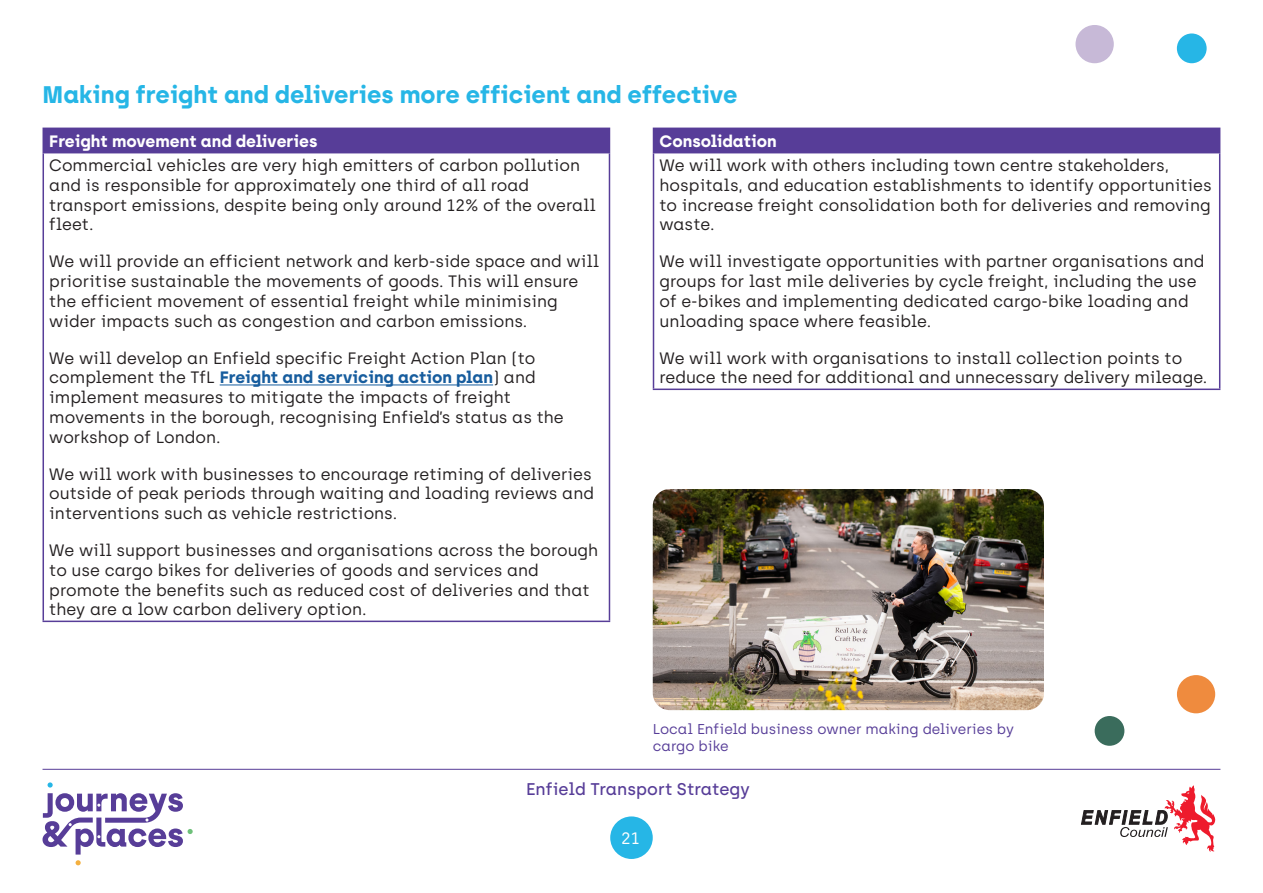
<style>
.page{position:relative;width:1263px;height:893px;background:#fff}
.page>*{position:absolute;margin:0;border:0;box-sizing:border-box;transform-origin:0 0}
.Heading_2{font:700 24px "Archia";color:#26b6e6}
.t1{font:500 16.95px "Archia";color:#573d98}
.body_copy{font:16.5px/19.8px "Archia";color:#231f20}
.body_copy-2{font:700 16.5px "Archia";color:#fff}
.t2{font:16.5px "Archia";color:#fff}
.pic_captions{font:14.25px/17.1px "Archia";color:#573d98}
.s1{font-weight:700;color:#175d9e}
</style>
<div class="page">
<div style="left:610px;top:816px;width:43px;height:43px;background:#26b6e6;border-radius:50%"></div>
<svg style="left:43px;top:782px;width:150px;height:83px"></svg>
<svg style="left:1081px;top:785px;width:134px;height:67px"></svg>
<hr style="left:43px;top:769px;width:1177px;height:1px;background:#573d98">
<div style="left:1095px;top:716px;width:29px;height:30px;background:#3a6c5c;border-radius:50%"></div>
<div style="left:1075px;top:25px;width:39px;height:38px;background:#c7b9d7;border-radius:50%"></div>
<div style="left:1177px;top:675px;width:38px;height:38px;background:#ef8b3e;border-radius:50%"></div>
<div style="left:1177px;top:33px;width:29px;height:30px;background:#26b6e6;border-radius:50%"></div>
<div style="left:653px;top:128px;width:567px;height:25px;background:#573d98"></div>
<hr style="left:653px;top:153px;width:1px;height:236px;background:#573d98">
<hr style="left:1219px;top:153px;width:1px;height:236px;background:#573d98">
<hr style="left:653px;top:389px;width:567px;height:1px;background:#573d98">
<div style="left:43px;top:128px;width:566px;height:25px;background:#573d98"></div>
<hr style="left:43px;top:128px;width:567px;height:1px;background:#573d98">
<svg style="left:609px;top:129px;width:1px;height:23px"></svg>
<hr style="left:43px;top:152px;width:567px;height:1px;background:#573d98">
<hr style="left:43px;top:153px;width:1px;height:468px;background:#573d98">
<hr style="left:609px;top:153px;width:1px;height:468px;background:#573d98">
<hr style="left:43px;top:621px;width:567px;height:1px;background:#573d98">
<hr style="left:220px;top:385px;width:273px;height:1px;background:#175d9e">
<img style="left:653px;top:489px;width:391px;height:221px">
<p class="Heading_2" style="left:43px;top:80px;width:696px">Making freight and deliveries more efficient and effective</p>
<p class="body_copy-2" style="left:659px;top:131px;width:119px">Consolidation</p>
<p class="body_copy" style="left:659px;top:155px;width:554px">We will work with others including town centre stakeholders, hospitals, and education establishments to identify opportunities to increase freight consolidation both for deliveries and removing waste.</p>
<p class="body_copy" style="left:659px;top:252px;width:546px">We will investigate opportunities with partner organisations and groups for last mile deliveries by cycle freight, including the use of e-bikes and implementing dedicated cargo-bike loading and unloading space where feasible.</p>
<p class="body_copy" style="left:659px;top:348px;width:549px">We will work with organisations to install collection points to reduce the need for additional and unnecessary delivery mileage.</p>
<p class="body_copy-2" style="left:49px;top:131px;width:270px">Freight movement and deliveries</p>
<p class="body_copy" style="left:49px;top:155px;width:548px">Commercial vehicles are very high emitters of carbon pollution and is responsible for approximately one third of all road transport emissions, despite being only around 12% of the overall fleet.</p>
<p class="body_copy" style="left:49px;top:252px;width:551px">We will provide an efficient network and kerb-side space and will prioritise sustainable the movements of goods. This will ensure the efficient movement of essential freight while minimising wider impacts such as congestion and carbon emissions.</p>
<p class="body_copy" style="left:49px;top:348px;width:516px">We will develop an Enfield specific Freight Action Plan (to complement the TfL <span class="s1">Freight and servicing action plan</span>) and implement measures to mitigate the impacts of freight movements in the borough, recognising Enfield’s status as the workshop of London.</p>
<p class="body_copy" style="left:49px;top:464px;width:546px">We will work with businesses to encourage retiming of deliveries outside of peak periods through waiting and loading reviews and interventions such as vehicle restrictions.</p>
<p class="body_copy" style="left:49px;top:540px;width:550px">We will support businesses and organisations across the borough to use cargo bikes for deliveries of goods and services and promote the benefits such as reduced cost of deliveries and that they are a low carbon delivery option.</p>
<p class="pic_captions" style="left:653px;top:720px;width:363px">Local Enfield business owner making deliveries by cargo bike</p>
<p class="t1" style="left:526px;top:779px;width:225px">Enfield Transport Strategy</p>
<p class="t2" style="left:621px;top:828px;width:20px">21</p>
</div>
